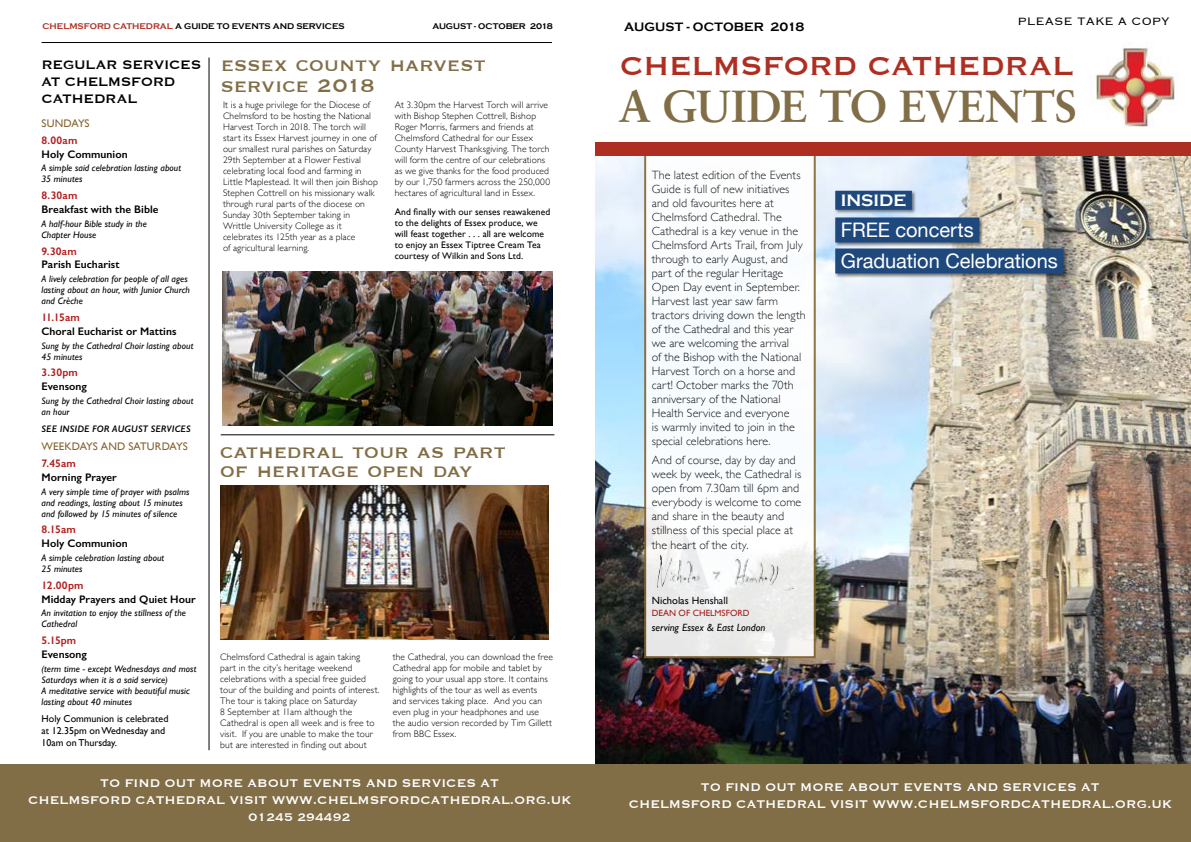
<style>
.page{position:relative;width:1191px;height:842px;background:#fff}
.page>*{position:absolute;margin:0;border:0;box-sizing:border-box;transform-origin:0 0}
.t1{font:700 45px "Sabon LT Std";letter-spacing:-.015em;color:#816e47}
.t2{font:34px "Copperplate";letter-spacing:-.015em;color:#ae2f22}
.t3{font:24px/21px "Copperplate";letter-spacing:-.005em;color:#816e47}
.t4{font:20px/31px "Helvetica Neue";letter-spacing:-.005em;color:#fff}
.t5{font:700 17px "Copperplate Gothic";color:#fff}
.t6{font:16px/17px "Copperplate";letter-spacing:-.02em;color:#000}
.t7{font:14.5px/17.4px "Copperplate";color:#fff;text-align:center}
.t8{font:300 14px "Copperplate";color:#000}
.t9{font:700 12.5px "Copperplate Gothic";letter-spacing:.01em;color:#000}
.t10{font:300 12px/14px "Gill Sans";letter-spacing:.005em;color:#000}
.t11{font:600 11px "Gill Sans";letter-spacing:.005em;color:#000}
.t12{font:600 11px "Gill Sans";letter-spacing:.005em;color:#b11d1c}
.t13{font:11px "Gill Sans";letter-spacing:.01em;color:#86632e}
.t14{font:italic 10.5px "Gill Sans";color:#000}
.t15{font:10.5px "Gill Sans";color:#000}
.t16{font:10px/12px "Gill Sans";color:#000}
.t17{font:300 9.5px/11px "Gill Sans";letter-spacing:.015em;color:#000}
.t18{font:italic 9.5px/11px "Gill Sans";letter-spacing:.01em;color:#000}
.t19{font:9.5px/11px "Gill Sans";letter-spacing:.01em;color:#000}
.t20{font:italic 600 9.5px "Gill Sans";letter-spacing:.005em;color:#000}
.t21{font:9px "Gill Sans";color:#b11d1c}
.t22{font:700 8.5px "Copperplate Gothic";color:#000}
.s1{color:#ae2f22}
</style>
<div class="page">
<img style="left:595px;top:155px;width:596px;height:609px">
<img style="left:1090px;top:47px;width:85px;height:80px">
<div style="left:834px;top:190px;width:233px;height:88px;background:#000;opacity:.5"></div>
<div style="left:835px;top:191px;width:77px;height:19px;background:#1f497d"></div>
<div style="left:835px;top:217px;width:144px;height:25px;background:#1f497d"></div>
<div style="left:835px;top:248px;width:228px;height:25px;background:#1f497d"></div>
<div style="left:645px;top:150px;width:169px;height:507px;background:#fff"></div>
<div style="left:644px;top:149px;width:171px;height:509px;border:2px solid #86632e"></div>
<hr style="left:209px;top:58px;width:1px;height:692px;background:#000">
<hr style="left:42px;top:42px;width:510px;height:1px;background:#000">
<img style="left:655px;top:553px;width:138px;height:38px">
<img style="left:220px;top:486px;width:328px;height:154px">
<img style="left:222px;top:271px;width:331px;height:154px">
<hr style="left:221px;top:434px;width:333px;height:1px;background:#000">
<div style="left:595px;top:142px;width:596px;height:13px;background:#ae2f22"></div>
<div style="left:0;top:764px;width:1191px;height:78px;background:#816e47"></div>
<p class="t22" style="left:43px;top:21px;width:304px"><span class="s1">CHELMSFORD CATHEDRAL</span> A GUIDE TO EVENTS AND SERVICES</p>
<p class="t22" style="left:432px;top:21px;width:122px">AUGUST - OCTOBER 2018</p>
<h3 class="t9" style="left:624px;top:20px;width:182px">AUGUST - OCTOBER 2018</h3>
<h3 class="t8" style="left:1017px;top:12px;width:154px">PLEASE TAKE A COPY</h3>
<h2 class="t2" style="left:620px;top:43px;width:455px">CHELMSFORD CATHEDRAL</h2>
<h3 class="t6" style="left:42px;top:55px;width:161px">REGULAR SERVICES<br>AT CHELMSFORD<br>CATHEDRAL</h3>
<h3 class="t3" style="left:221px;top:53px;width:267px">essex county harvest service 2018</h3>
<p class="t17" style="left:223px;top:99px;width:156px">It is a huge privilege for the Diocese of Chelmsford to be hosting the National Harvest Torch in 2018. The torch will start its Essex Harvest journey in one of our smallest rural parishes on Saturday 29th September at a Flower Festival celebrating local food and farming in Little Maplestead. It will then join Bishop Stephen Cottrell on his missionary walk through rural parts of the diocese on Sunday 30th September taking in Writtle University College as it celebrates its 125th year as a place<br>of agricultural learning.</p>
<p class="t17" style="left:395px;top:99px;width:157px">At 3.30pm the Harvest Torch will arrive with Bishop Stephen Cottrell, Bishop Roger Morris, farmers and friends at Chelmsford Cathedral for our Essex County Harvest Thanksgiving. The torch will form the centre of our celebrations as we give thanks for the food produced by our 1,750 farmers across the 250,000 hectares of agricultural land in Essex.</p>
<h1 class="t1" style="left:618px;top:79px;width:460px">A GUIDE TO EVENTS</h1>
<p class="t13" style="left:42px;top:117px;width:50px">SUNDAYS</p>
<p class="t12" style="left:42px;top:133px;width:37px">8.00am</p>
<p class="t11" style="left:42px;top:147px;width:88px">Holy Communion</p>
<p class="t18" style="left:42px;top:163px;width:141px">A simple said celebration lasting about<br>35 minutes</p>
<p class="t12" style="left:42px;top:189px;width:37px">8.30am</p>
<p class="t11" style="left:42px;top:203px;width:119px">Breakfast with the Bible</p>
<p class="t18" style="left:42px;top:218px;width:107px">A half-hour Bible study in the<br>Chapter House</p>
<p class="t12" style="left:42px;top:244px;width:37px">9.30am</p>
<p class="t11" style="left:42px;top:258px;width:80px">Parish Eucharist</p>
<p class="t18" style="left:42px;top:273px;width:150px">A lively celebration for people of all ages lasting about an hour, with Junior Church and Crèche</p>
<p class="t12" style="left:42px;top:310px;width:40px">11.15am</p>
<p class="t11" style="left:42px;top:324px;width:136px">Choral Eucharist or Mattins</p>
<p class="t18" style="left:42px;top:340px;width:153px">Sung by the Cathedral Choir lasting about<br>45 minutes</p>
<p class="t12" style="left:42px;top:366px;width:38px">3.30pm</p>
<p class="t11" style="left:42px;top:380px;width:47px">Evensong</p>
<p class="t18" style="left:42px;top:395px;width:153px">Sung by the Cathedral Choir lasting about an hour</p>
<p class="t20" style="left:42px;top:423px;width:151px">SEE INSIDE FOR AUGUST SERVICES</p>
<p class="t13" style="left:42px;top:440px;width:148px">WEEKDAYS AND SATURDAYS</p>
<p class="t12" style="left:42px;top:457px;width:36px">7.45am</p>
<p class="t11" style="left:42px;top:470px;width:77px">Morning Prayer</p>
<p class="t18" style="left:42px;top:486px;width:149px">A very simple time of prayer with psalms and readings, lasting about 15 minutes and followed by 15 minutes of silence</p>
<p class="t12" style="left:42px;top:523px;width:36px">8.15am</p>
<p class="t11" style="left:42px;top:537px;width:88px">Holy Communion</p>
<p class="t18" style="left:42px;top:552px;width:124px">A simple celebration lasting about<br>25 minutes</p>
<p class="t12" style="left:42px;top:578px;width:43px">12.00pm</p>
<p class="t11" style="left:42px;top:592px;width:156px">Midday Prayers and Quiet Hour</p>
<p class="t18" style="left:42px;top:608px;width:146px">An invitation to enjoy the stillness of the<br>Cathedral</p>
<p class="t12" style="left:42px;top:634px;width:36px">5.15pm</p>
<p class="t11" style="left:42px;top:647px;width:47px">Evensong</p>
<p class="t18" style="left:42px;top:663px;width:156px">(term time - except Wednesdays and most Saturdays when it is a said service)<br>A meditative service with beautiful music lasting about 40 minutes</p>
<p class="t16" style="left:42px;top:713px;width:128px">Holy Communion is celebrated at 12.35pm on Wednesday and<br>10am on Thursday.</p>
<p class="t10" style="left:652px;top:167px;width:155px">The latest edition of the Events<br>Guide is full of new initiatives and old favourites here at<br>Chelmsford Cathedral. The<br>Cathedral is a key venue in the<br>Chelmsford Arts Trail, from July through to early August, and part of the regular Heritage<br>Open Day event in September.<br>Harvest last year saw farm tractors driving down the length of the Cathedral and this year we are welcoming the arrival<br>of the Bishop with the National<br>Harvest Torch on a horse and cart! October marks the 70th anniversary of the National<br>Health Service and everyone<br>is warmly invited to join in the special celebrations here.</p>
<p class="t10" style="left:652px;top:453px;width:151px">And of course, day by day and week by week, the Cathedral is open from 7.30am till 6pm and everybody is welcome to come and share in the beauty and stillness of this special place at the heart of the city.</p>
<h3 class="t5" style="left:841px;top:191px;width:67px">INSIDE</h3>
<h3 class="t4" style="left:841px;top:216px;width:218px">FREE concerts<br>Graduation Celebrations</h3>
<p class="t19" style="left:395px;top:206px;width:157px">And finally with our senses reawakened to the delights of Essex produce, we will feast together . . . all are welcome to enjoy an Essex Tiptree Cream Tea courtesy of Wilkin and Sons Ltd.</p>
<h3 class="t3" style="left:220px;top:440px;width:287px;line-height:19px">cathedral tour as part of heritage open day</h3>
<p class="t15" style="left:652px;top:594px;width:78px">Nicholas Henshall</p>
<p class="t21" style="left:652px;top:607px;width:99px">DEAN OF CHELMSFORD</p>
<p class="t14" style="left:652px;top:621px;width:115px">serving Essex &amp; East London</p>
<p class="t17" style="left:220px;top:651px;width:161px">Chelmsford Cathedral is again taking<br>part in the city’s heritage weekend celebrations with a special free guided tour of the building and points of interest.<br>The tour is taking place on Saturday<br>8 September at 11am although the Cathedral is open all week and is free to visit. If you are unable to make the tour but are interested in finding out about</p>
<p class="t17" style="left:393px;top:651px;width:162px">the Cathedral, you can download the free Cathedral app for mobile and tablet by going to your usual app store. It contains highlights of the tour as well as events and services taking place. And you can even plug in your headphones and use the audio version recorded by Tim Gillett from BBC Essex.</p>
<h3 class="t7" style="left:28px;top:773px;width:544px">TO FIND OUT MORE ABOUT EVENTS AND SERVICES AT<br>CHELMSFORD CATHEDRAL VISIT WWW.CHELMSFORDCATHEDRAL.ORG.UK<br>01245 294492</h3>
<h3 class="t7" style="left:628px;top:777px;width:544px">TO FIND OUT MORE ABOUT EVENTS AND SERVICES AT<br>CHELMSFORD CATHEDRAL VISIT WWW.CHELMSFORDCATHEDRAL.ORG.UK</h3>
</div>
